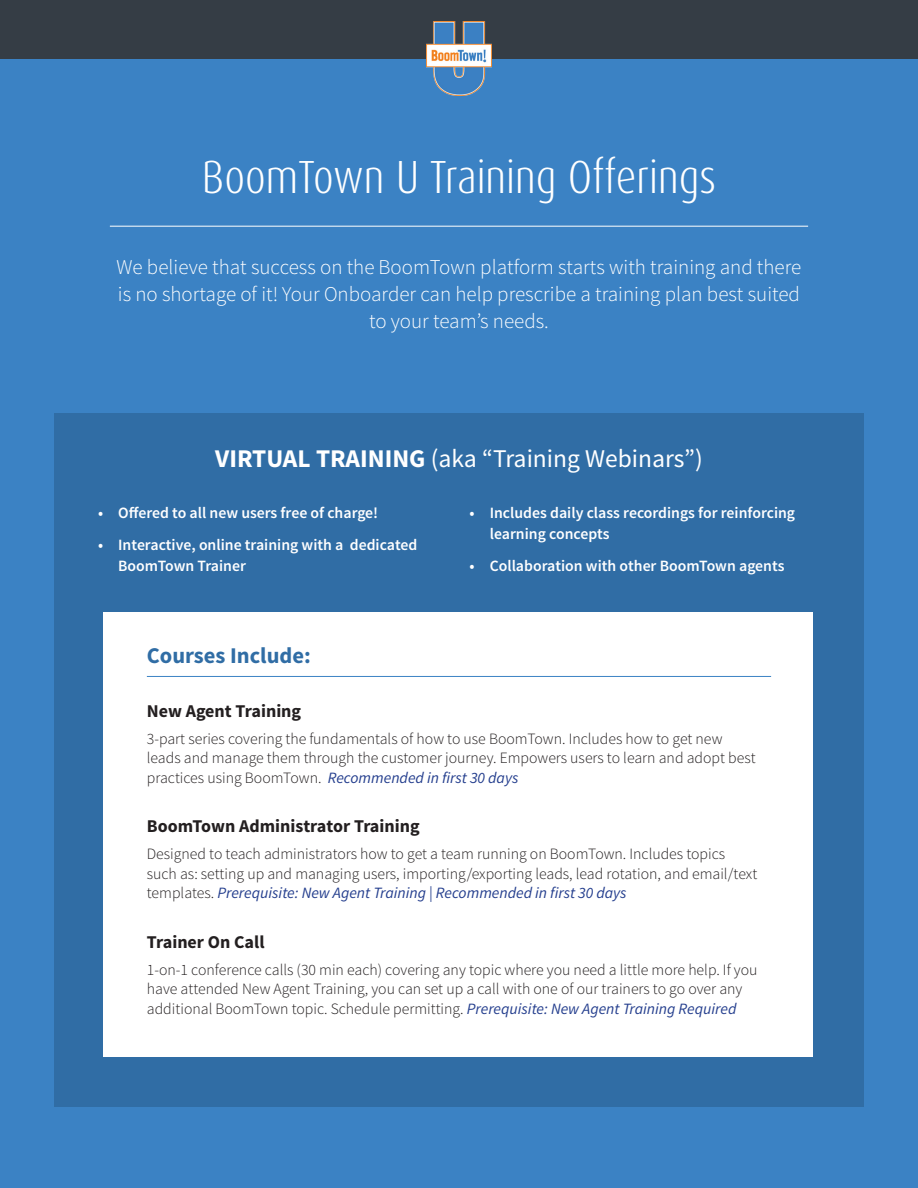
<style>
.page{position:relative;width:918px;height:1188px;background:#3b82c4}
.page>*{position:absolute;margin:0;border:0;box-sizing:border-box;transform-origin:0 0}
.t1{font:300 condensed 46.5px "Dax OT";color:#fff}
.t2{font:25.5px "Source Sans Pro";color:#fff}
.t3{font:700 22.5px "Source Sans Pro";color:#306da5}
.t4{font:300 21px/27px "Source Sans Pro";color:#fff;text-align:center}
.t5{font:700 18px "Source Sans Pro";color:#231f20}
.t6{font:300 15.75px/19.5px "Source Sans Pro";color:#231f20}
.t7{font:600 15.75px/21px "Source Sans Pro";color:#fff}
.s1{font-weight:700}
.s2{font-weight:400;font-style:italic;color:#253f8e}
</style>
<div class="page">
<div style="left:0;top:0;width:918px;height:58px;background:#353d45"></div>
<img style="left:427px;top:21px;width:64px;height:75px">
<div style="left:54px;top:414px;width:810px;height:693px;background:#306da5"></div>
<div style="left:103px;top:612px;width:710px;height:445px;background:#fff"></div>
<hr style="left:147px;top:676px;width:624px;height:1px;background:#3b82c4">
<hr style="left:110px;top:226px;width:698px;height:1px;background:#fff">
<p class="t1" style="left:202px;top:147px;width:516px">BoomTown U Training Offerings</p>
<p class="t4" style="left:117px;top:253px;width:686px">We believe that success on the BoomTown platform starts with training and there is no shortage of it! Your Onboarder can help prescribe a training plan best suited to your team’s needs.</p>
<p class="t2" style="left:215px;top:443px;width:489px"><span class="s1">VIRTUAL TRAINING</span> (aka “Training Webinars”)</p>
<p class="t7" style="left:98px;top:503px;width:282px">• Offered to all new users free of charge!</p>
<p class="t7" style="left:118px;top:535px;width:301px;text-indent:-20px">• Interactive, online training with a dedicated<br>BoomTown Trainer</p>
<p class="t3" style="left:147px;top:641px;width:165px">Courses Include:</p>
<p class="t7" style="left:490px;top:503px;width:307px;text-indent:-20px">• Includes daily class recordings for reinforcing learning concepts</p>
<p class="t7" style="left:470px;top:556px;width:317px">• Collaboration with other BoomTown agents</p>
<p class="t5" style="left:147px;top:699px;width:156px">New Agent Training</p>
<p class="t6" style="left:147px;top:729px;width:610px">3-part series covering the fundamentals of how to use BoomTown. Includes how to get new leads and manage them through the customer journey. Empowers users to learn and adopt best practices using BoomTown. <span class="s2">Recommended in first 30 days</span></p>
<p class="t5" style="left:147px;top:815px;width:274px">BoomTown Administrator Training</p>
<p class="t6" style="left:147px;top:844px;width:612px">Designed to teach administrators how to get a team running on BoomTown. Includes topics such as: setting up and managing users, importing/exporting leads, lead rotation, and email/text templates. <span class="s2">Prerequisite: New Agent Training | Recommended in first 30 days</span></p>
<p class="t5" style="left:147px;top:930px;width:119px">Trainer On Call</p>
<p class="t6" style="left:147px;top:960px;width:612px">1-on-1 conference calls (30 min each) covering any topic where you need a little more help. If you have attended New Agent Training, you can set up a call with one of our trainers to go over any additional BoomTown topic. Schedule permitting. <span class="s2">Prerequisite: New Agent Training Required</span></p>
</div>
